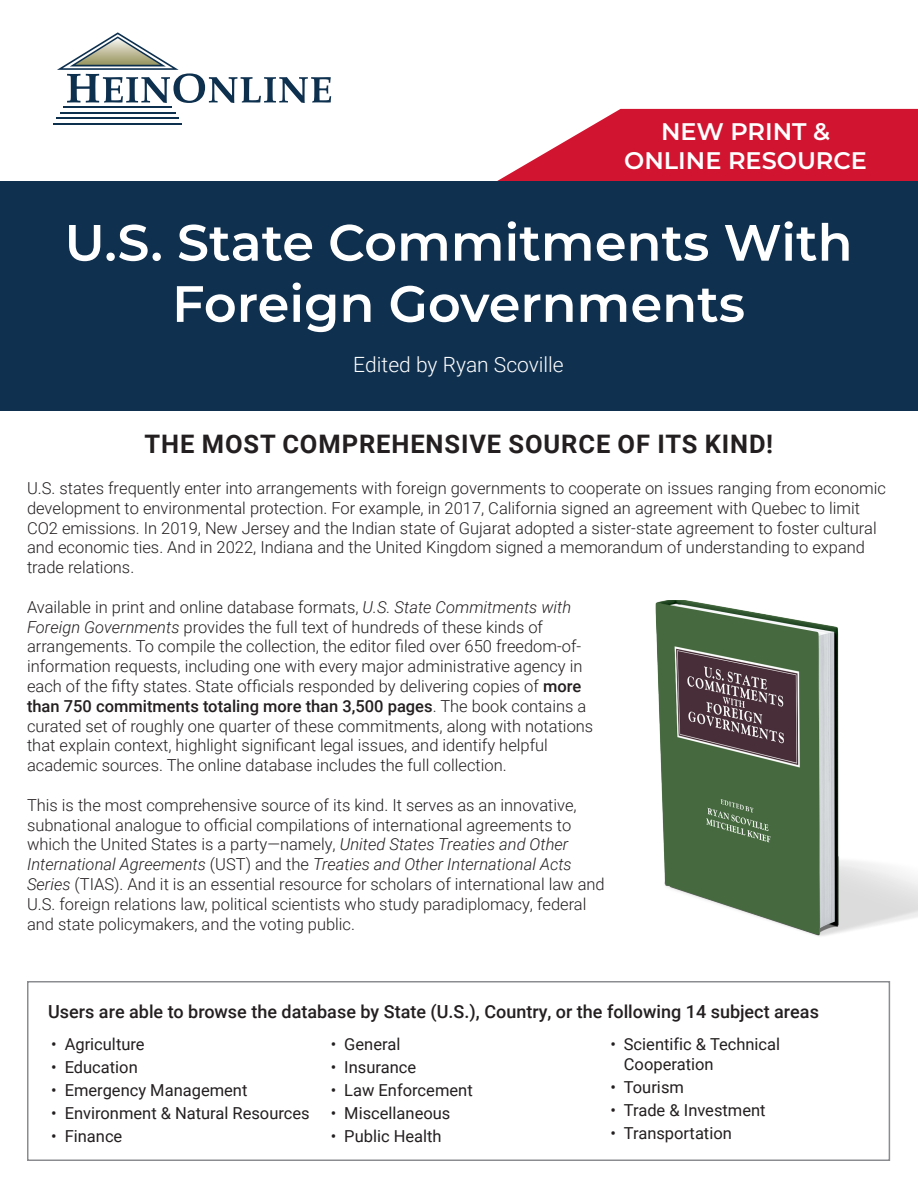
<style>
.page{position:relative;width:918px;height:1188px;background:#fff}
.page>*{position:absolute;margin:0;border:0;box-sizing:border-box;transform-origin:0 0}
.t1{font:600 51px/61.2px "Montserrat";color:#fff;text-align:center}
.t2{font:700 25.5px "Roboto";letter-spacing:.035em;color:#231f20}
.t3{font:600 24px/28.8px "Montserrat";color:#fff;text-align:center}
.t4{font:300 21px "Roboto";color:#fff}
.t5{font:500 18px "Roboto";color:#231f20}
.Text{font:300 16.5px/19.8px "Roboto";color:#231f20}
.t6{font:16.5px/19.8px "Roboto";color:#231f20}
.s1{font-style:italic}
.s2{font-weight:500}
</style>
<div class="page">
<svg style="left:497px;top:109px;width:421px;height:72px;fill:#d11530"></svg>
<div style="left:0;top:181px;width:918px;height:229px;background:#0f304f"></div>
<div style="left:27px;top:981px;width:863px;height:180px;border:2px solid #8a8c8f"></div>
<hr style="left:63px;top:106px;width:109px;height:2px;background:#0e304f">
<hr style="left:60px;top:112px;width:115px;height:1px;background:#0e304f">
<hr style="left:57px;top:117px;width:122px;height:2px;background:#0e304f">
<hr style="left:53px;top:123px;width:129px;height:2px;background:#0e304f">
<svg style="left:57px;top:32px;width:274px;height:71px"></svg>
<img style="left:655px;top:600px;width:263px;height:336px">
<p class="t3" style="left:624px;top:116px;width:244px">NEW PRINT &amp;<br>ONLINE RESOURCE</p>
<p class="t1" style="left:65px;top:210px;width:789px">U.S. State Commitments With<br>Foreign Governments</p>
<p class="t4" style="left:353px;top:350px;width:212px">Edited by Ryan Scoville</p>
<p class="t2" style="left:145px;top:426px;width:630px">THE MOST COMPREHENSIVE SOURCE OF ITS KIND!</p>
<p class="Text" style="left:27px;top:478px;width:861px">U.S. states frequently enter into arrangements with foreign governments to cooperate on issues ranging from economic development to environmental protection. For example, in 2017, California signed an agreement with Quebec to limit CO2 emissions. In 2019, New Jersey and the Indian state of Gujarat adopted a sister-state agreement to foster cultural and economic ties. And in 2022, Indiana and the United Kingdom signed a memorandum of understanding to expand trade relations.</p>
<p class="Text" style="left:27px;top:596px;width:568px">Available in print and online database formats, <span class="s1">U.S. State Commitments with Foreign Governments</span> provides the full text of hundreds of these kinds of arrangements. To compile the collection, the editor filed over 650 freedom-of&shy;information requests, including one with every major administrative agency in each of the fifty states. State officials responded by delivering copies of <span class="s2">more than 750 commitments totaling more than 3,500 pages</span>. The book contains a curated set of roughly one quarter of these commitments, along with notations that explain context, highlight significant legal issues, and identify helpful academic sources. The online database includes the full collection.</p>
<p class="Text" style="left:27px;top:794px;width:579px">This is the most comprehensive source of its kind. It serves as an innovative, subnational analogue to official compilations of international agreements to which the United States is a party—namely, <span class="s1">United States Treaties and Other International Agreements</span> (UST) and the <span class="s1">Treaties and Other International Acts Series</span> (TIAS). And it is an essential resource for scholars of international law and U.S. foreign relations law, political scientists who study paradiplomacy, federal and state policymakers, and the voting public.</p>
<p class="t5" style="left:48px;top:999px;width:772px">Users are able to browse the database by State (U.S.), Country, or the following 14 subject areas</p>
<p class="t6" style="left:51px;top:1034px;width:95px">• Agriculture</p>
<p class="t6" style="left:51px;top:1057px;width:88px">• Education</p>
<p class="t6" style="left:51px;top:1080px;width:198px">• Emergency Management</p>
<p class="t6" style="left:51px;top:1102px;width:260px">• Environment &amp; Natural Resources</p>
<p class="t6" style="left:51px;top:1125px;width:73px">• Finance</p>
<p class="t6" style="left:331px;top:1034px;width:71px">• General</p>
<p class="t6" style="left:331px;top:1057px;width:87px">• Insurance</p>
<p class="t6" style="left:331px;top:1080px;width:143px">• Law Enforcement</p>
<p class="t6" style="left:331px;top:1102px;width:121px">• Miscellaneous</p>
<p class="t6" style="left:331px;top:1125px;width:112px">• Public Health</p>
<p class="t6" style="left:624px;top:1034px;width:158px;text-indent:-14px">• Scientific &amp; Technical<br>Cooperation</p>
<p class="t6" style="left:610px;top:1077px;width:75px">• Tourism</p>
<p class="t6" style="left:610px;top:1099px;width:157px">• Trade &amp; Investment</p>
<p class="t6" style="left:610px;top:1122px;width:123px">• Transportation</p>
</div>
